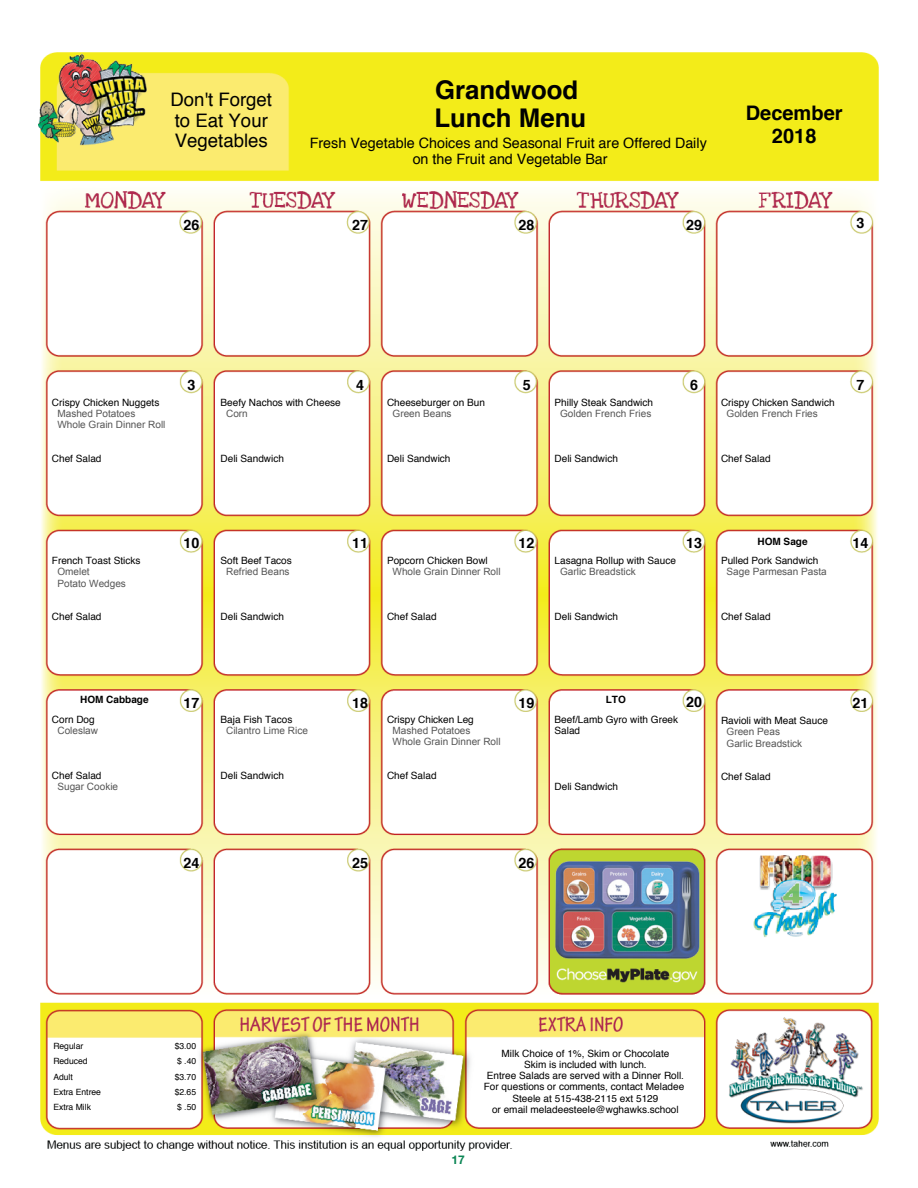
<style>
.page{position:relative;width:918px;height:1188px;background:#fff}
.page>*{position:absolute;margin:0;border:0;box-sizing:border-box;transform-origin:0 0}
.t1{font:700 25.8px/28.8px "Helvetica";color:#000}
.t2{font:700 20.1px/22.4px "Helvetica";color:#000;text-align:center}
.t3{font:18.6px/20.7px "Helvetica";color:#000}
.t4{font:14.25px/16px "Helvetica";color:#000;text-align:center}
.t5{font:700 14.25px "Helvetica";color:#000}
.t6{font:700 12px "Helvetica Neue";color:#0c8655}
.t7{font:10.05px/11.2px "Helvetica";color:#000}
.t8{font:10.05px/11.2px "Arial";color:#555}
.t9{font:700 10.05px "Helvetica";color:#000}
.t10{font:8.55px/15.3px "Helvetica";color:#000}
</style>
<div class="page">
<img style="left:38px;top:52px;width:841px;height:1099px">
<h3 class="t3" style="left:170px;top:90px;width:103px">Don't Forget to Eat Your<br>Vegetables</h3>
<h1 class="t1" style="left:434px;top:75px;width:153px">Grandwood<br>Lunch Menu</h1>
<h3 class="t4" style="left:310px;top:136px;width:399px">Fresh Vegetable Choices and Seasonal Fruit are Offered Daily on the Fruit and Vegetable Bar</h3>
<h2 class="t2" style="left:746px;top:102px;width:98px">December<br>2018</h2>
<h3 class="t5" style="left:184px;top:213px;width:17px">26</h3>
<h3 class="t5" style="left:352px;top:213px;width:17px">27</h3>
<h3 class="t5" style="left:519px;top:213px;width:17px">28</h3>
<h3 class="t5" style="left:686px;top:213px;width:17px">29</h3>
<h3 class="t5" style="left:857px;top:211px;width:9px">3</h3>
<p class="t7" style="left:52px;top:397px;width:109px">Crispy Chicken Nuggets</p>
<p class="t8" style="left:57px;top:408px;width:110px">Mashed Potatoes<br>Whole Grain Dinner Roll</p>
<p class="t7" style="left:52px;top:453px;width:51px">Chef Salad</p>
<h3 class="t5" style="left:188px;top:373px;width:9px">3</h3>
<h3 class="t5" style="left:356px;top:373px;width:9px">4</h3>
<h3 class="t5" style="left:523px;top:373px;width:9px">5</h3>
<h3 class="t5" style="left:690px;top:373px;width:9px">6</h3>
<h3 class="t5" style="left:857px;top:373px;width:9px">7</h3>
<p class="t7" style="left:221px;top:397px;width:122px">Beefy Nachos with Cheese</p>
<p class="t8" style="left:226px;top:408px;width:23px">Corn</p>
<p class="t7" style="left:221px;top:453px;width:65px">Deli Sandwich</p>
<p class="t7" style="left:387px;top:397px;width:100px">Cheeseburger on Bun</p>
<p class="t8" style="left:393px;top:408px;width:61px">Green Beans</p>
<p class="t7" style="left:387px;top:453px;width:65px">Deli Sandwich</p>
<p class="t7" style="left:555px;top:397px;width:100px">Philly Steak Sandwich</p>
<p class="t8" style="left:560px;top:408px;width:93px">Golden French Fries</p>
<p class="t7" style="left:555px;top:453px;width:65px">Deli Sandwich</p>
<p class="t7" style="left:721px;top:397px;width:115px">Crispy Chicken Sandwich</p>
<p class="t8" style="left:727px;top:408px;width:93px">Golden French Fries</p>
<p class="t7" style="left:721px;top:453px;width:51px">Chef Salad</p>
<p class="t7" style="left:52px;top:555px;width:90px">French Toast Sticks</p>
<p class="t8" style="left:57px;top:566px;width:70px">Omelet<br>Potato Wedges</p>
<p class="t7" style="left:52px;top:612px;width:51px">Chef Salad</p>
<p class="t9" style="left:757px;top:533px;width:52px">HOM Sage</p>
<h3 class="t5" style="left:184px;top:532px;width:17px">10</h3>
<h3 class="t5" style="left:352px;top:532px;width:17px">11</h3>
<h3 class="t5" style="left:519px;top:532px;width:17px">12</h3>
<h3 class="t5" style="left:686px;top:532px;width:17px">13</h3>
<h3 class="t5" style="left:853px;top:532px;width:17px">14</h3>
<p class="t7" style="left:221px;top:555px;width:73px">Soft Beef Tacos</p>
<p class="t8" style="left:226px;top:566px;width:65px">Refried Beans</p>
<p class="t7" style="left:221px;top:612px;width:65px">Deli Sandwich</p>
<p class="t7" style="left:387px;top:555px;width:102px">Popcorn Chicken Bowl</p>
<p class="t8" style="left:393px;top:566px;width:110px">Whole Grain Dinner Roll</p>
<p class="t7" style="left:387px;top:612px;width:51px">Chef Salad</p>
<p class="t7" style="left:555px;top:555px;width:123px">Lasagna Rollup with Sauce</p>
<p class="t8" style="left:560px;top:566px;width:77px">Garlic Breadstick</p>
<p class="t7" style="left:555px;top:612px;width:65px">Deli Sandwich</p>
<p class="t7" style="left:721px;top:555px;width:99px">Pulled Pork Sandwich</p>
<p class="t8" style="left:727px;top:566px;width:102px">Sage Parmesan Pasta</p>
<p class="t7" style="left:721px;top:612px;width:51px">Chef Salad</p>
<p class="t9" style="left:80px;top:692px;width:70px">HOM Cabbage</p>
<p class="t9" style="left:606px;top:692px;width:22px">LTO</p>
<h3 class="t5" style="left:184px;top:692px;width:17px">17</h3>
<h3 class="t5" style="left:352px;top:692px;width:17px">18</h3>
<h3 class="t5" style="left:519px;top:692px;width:17px">19</h3>
<h3 class="t5" style="left:686px;top:690px;width:17px">20</h3>
<h3 class="t5" style="left:853px;top:692px;width:17px">21</h3>
<p class="t7" style="left:52px;top:714px;width:44px">Corn Dog</p>
<p class="t8" style="left:57px;top:725px;width:42px">Coleslaw</p>
<p class="t7" style="left:52px;top:770px;width:51px">Chef Salad</p>
<p class="t8" style="left:57px;top:781px;width:62px">Sugar Cookie</p>
<p class="t7" style="left:221px;top:714px;width:73px">Baja Fish Tacos</p>
<p class="t8" style="left:226px;top:725px;width:83px">Cilantro Lime Rice</p>
<p class="t7" style="left:221px;top:770px;width:65px">Deli Sandwich</p>
<p class="t7" style="left:387px;top:714px;width:88px">Crispy Chicken Leg</p>
<p class="t8" style="left:393px;top:725px;width:110px">Mashed Potatoes<br>Whole Grain Dinner Roll</p>
<p class="t7" style="left:387px;top:770px;width:51px">Chef Salad</p>
<p class="t7" style="left:555px;top:714px;width:125px">Beef/Lamb Gyro with Greek<br>Salad</p>
<p class="t7" style="left:555px;top:781px;width:65px">Deli Sandwich</p>
<h3 class="t5" style="left:184px;top:851px;width:17px">24</h3>
<h3 class="t5" style="left:352px;top:851px;width:17px">25</h3>
<h3 class="t5" style="left:519px;top:851px;width:17px">26</h3>
<p class="t7" style="left:721px;top:715px;width:108px">Ravioli with Meat Sauce</p>
<p class="t8" style="left:727px;top:726px;width:77px">Green Peas<br>Garlic Breadstick</p>
<p class="t7" style="left:721px;top:771px;width:51px">Chef Salad</p>
<p class="t10" style="left:53px;top:1039px;width:36px">Regular<br>Reduced</p>
<p class="t10" style="left:53px;top:1085px;width:49px">Extra Entree</p>
<p class="t10" style="left:53px;top:1069px;width:21px">Adult</p>
<p class="t10" style="left:53px;top:1100px;width:39px">Extra Milk</p>
<p class="t10" style="left:175px;top:1039px;width:23px;text-align:justify">$3.00 $ .40 $3.70 $2.65 $ .50</p>
<p class="t6" style="left:452px;top:1150px;width:15px">17</p>
<p class="t7" style="left:484px;top:1048px;width:202px;text-align:center">Milk Choice of 1%, Skim or Chocolate<br>Skim is included with lunch.<br>Entree Salads are served with a Dinner Roll.<br>For questions or comments, contact Meladee Steele at 515-438-2115 ext 5129<br>or email meladeesteele@wghawks.school</p>
</div>
